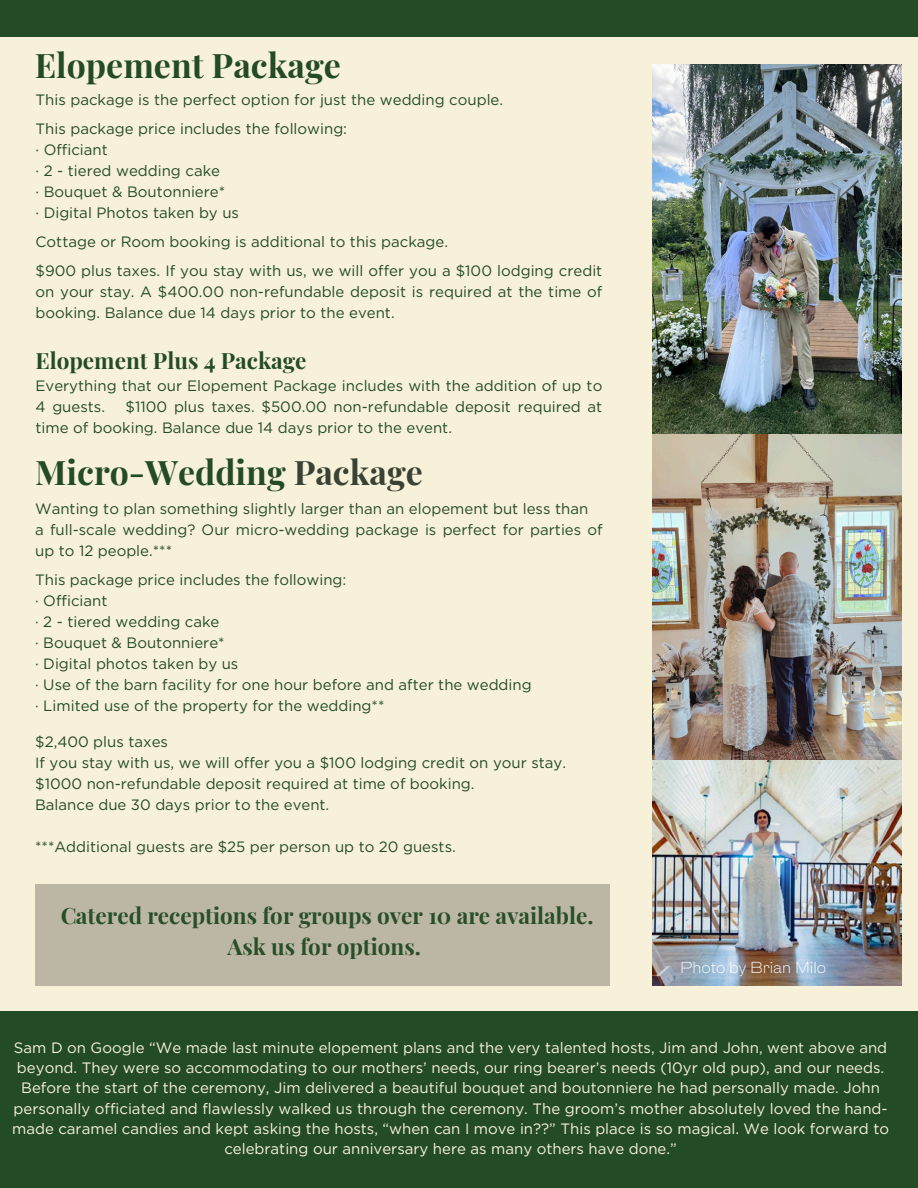
<style>
.page{position:relative;width:918px;height:1188px;background:#f8f1d9}
.page>*{position:absolute;margin:0;border:0;box-sizing:border-box;transform-origin:0 0}
.t1{font:700 33.9px "Playfair Display";color:#234c24}
.t2{font:700 22.5px/30.3px "Playfair Display";color:#234c24;text-align:center}
.t3{font:15px/21px "Gotham";color:#234c24}
.t4{font:15px/20.2px "Gotham";color:#f8f1d9;text-align:center}
.t5{font:300 15px "HK Gothic";color:#fff}
.s1{color:#394234}
</style>
<div class="page">
<div style="left:0;top:0;width:918px;height:37px;background:#234c24"></div>
<div style="left:0;top:1011px;width:918px;height:177px;background:#234c24"></div>
<img style="left:652px;top:64px;width:249px;height:922px">
<div style="left:36px;top:885px;width:574px;height:101px;background:#bcb6a5"></div>
<h1 class="t1" style="left:35px;top:38px;width:308px">Elopement Package</h1>
<p class="t3" style="left:36px;top:85px;width:469px;line-height:29px">This package is the perfect option for just the wedding couple.<br>This package price includes the following:</p>
<p class="t3" style="left:36px;top:138px;width:205px">· Officiant<br>· 2 - tiered wedding cake<br>· Bouquet &amp; Boutonniere*<br>· Digital Photos taken by us</p>
<p class="t3" style="left:36px;top:227px;width:568px;line-height:29px">Cottage or Room booking is additional to this package.<br>$900 plus taxes. If you stay with us, we will offer you a $100 lodging credit</p>
<p class="t3" style="left:36px;top:280px;width:568px">on your stay. A $400.00 non-refundable deposit is required at the time of booking. Balance due 14 days prior to the event.</p>
<h2 class="t2" style="left:36px;top:344px;width:273px">Elopement Plus 4 Package</h2>
<p class="t3" style="left:36px;top:375px;width:568px">Everything that our Elopement Package includes with the addition of up to<br>4 guests.</p>
<p class="t3" style="left:36px;top:396px;width:568px;text-indent:90px">$1100 plus taxes. $500.00 non-refundable deposit required at time of booking. Balance due 14 days prior to the event.</p>
<h1 class="t1" style="left:35px;top:446px;width:389px">Micro-Wedding <span class="s1">Package</span></h1>
<p class="t3" style="left:35px;top:498px;width:569px">Wanting to plan something slightly larger than an elopement but less than<br>a full-scale wedding? Our micro-wedding package is perfect for parties of up to 12 people.***</p>
<p class="t3" style="left:35px;top:569px;width:498px">This package price includes the following:<br>· Officiant<br>· 2 - tiered wedding cake<br>· Bouquet &amp; Boutonniere*<br>· Digital photos taken by us<br>· Use of the barn facility for one hour before and after the wedding · Limited use of the property for the wedding**</p>
<p class="t3" style="left:35px;top:731px;width:532px">$2,400 plus taxes<br>If you stay with us, we will offer you a $100 lodging credit on your stay. $1000 non-refundable deposit required at time of booking.<br>Balance due 30 days prior to the event.</p>
<p class="t3" style="left:35px;top:836px;width:422px">***Additional guests are $25 per person up to 20 guests.</p>
<h2 class="t2" style="left:60px;top:899px;width:535px">Catered receptions for groups over 10 are available.<br>Ask us for options.</h2>
<p class="t5" style="left:680px;top:955px;width:147px">Photo by Brian Milo</p>
<p class="t4" style="left:12px;top:1037px;width:878px">Sam D on Google “We made last minute elopement plans and the very talented hosts, Jim and John, went above and beyond. They were so accommodating to our mothers’ needs, our ring bearer’s needs (10yr old pup), and our needs.<br>Before the start of the ceremony, Jim delivered a beautiful bouquet and boutonniere he had personally made. John personally officiated and flawlessly walked us through the ceremony. The groom’s mother absolutely loved the hand&shy;made caramel candies and kept asking the hosts, “when can I move in??” This place is so magical. We look forward to celebrating our anniversary here as many others have done.”</p>
</div>
